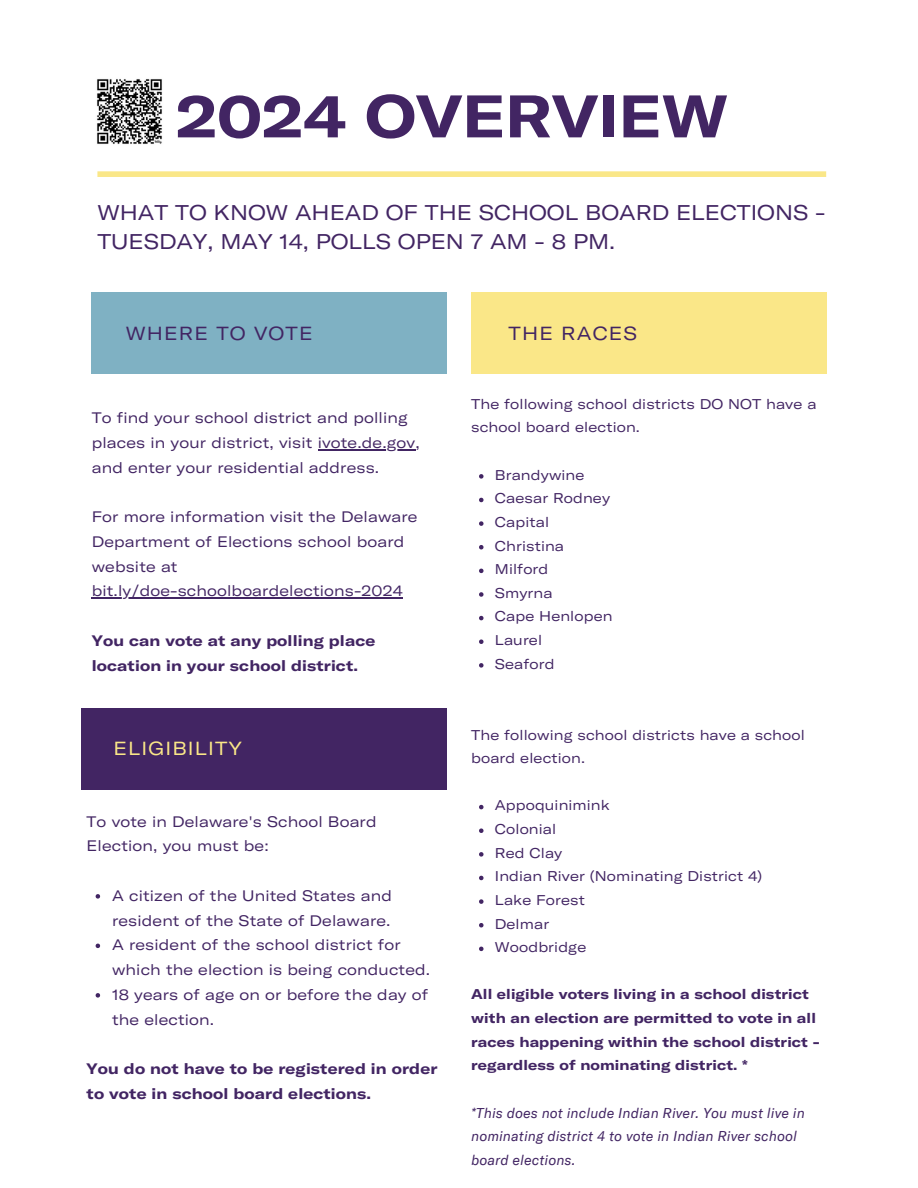
<style>
.page{position:relative;width:918px;height:1188px;background:#fff}
.page>*{position:absolute;margin:0;border:0;box-sizing:border-box;transform-origin:0 0}
.t1{font:700 expanded 59.1px "GT America";color:#422563}
.t2{font:expanded 21px/29.2px "GT America";color:#422563}
.t3{font:expanded 18.75px "GT America";letter-spacing:.06em;color:#422563}
.t4{font:expanded 18.75px "GT America";letter-spacing:.06em;color:#fae788}
.t5{font:expanded 15px/24.8px "GT America";letter-spacing:.01em;color:#422563}
.t6{font:700 expanded 15px/24.8px "GT America";letter-spacing:.01em;color:#422563}
.t7{font:expanded 13.95px/23.7px "GT America";letter-spacing:.01em;color:#422563}
.t8{font:700 expanded 13.95px/23.7px "GT America";letter-spacing:.01em;color:#422563}
.t9{font:italic 13.95px/23.7px "GT America";letter-spacing:.01em;color:#422563}
</style>
<div class="page">
<div style="left:92px;top:293px;width:355px;height:81px;background:#7fb1c3"></div>
<div style="left:97px;top:171px;width:729px;height:6px;background:#fae788"></div>
<div style="left:471px;top:293px;width:355px;height:81px;background:#fae788"></div>
<div style="left:81px;top:709px;width:366px;height:81px;background:#422563"></div>
<img style="left:97px;top:79px;width:65px;height:65px">
<svg style="left:479px;top:474px;width:5px;height:5px"></svg>
<svg style="left:479px;top:498px;width:5px;height:4px"></svg>
<svg style="left:479px;top:521px;width:5px;height:5px"></svg>
<svg style="left:479px;top:545px;width:5px;height:4px"></svg>
<svg style="left:479px;top:569px;width:5px;height:4px"></svg>
<svg style="left:479px;top:592px;width:5px;height:5px"></svg>
<svg style="left:479px;top:616px;width:5px;height:4px"></svg>
<svg style="left:479px;top:639px;width:5px;height:5px"></svg>
<svg style="left:479px;top:663px;width:5px;height:5px"></svg>
<svg style="left:479px;top:805px;width:5px;height:4px"></svg>
<svg style="left:479px;top:828px;width:5px;height:5px"></svg>
<svg style="left:479px;top:852px;width:5px;height:5px"></svg>
<svg style="left:479px;top:876px;width:5px;height:4px"></svg>
<svg style="left:479px;top:899px;width:5px;height:5px"></svg>
<svg style="left:479px;top:923px;width:5px;height:4px"></svg>
<svg style="left:479px;top:947px;width:5px;height:4px"></svg>
<hr style="left:318px;top:449px;width:97px;height:1px;background:#422563">
<hr style="left:92px;top:598px;width:311px;height:1px;background:#422563">
<svg style="left:96px;top:894px;width:4px;height:5px"></svg>
<svg style="left:96px;top:944px;width:4px;height:4px"></svg>
<svg style="left:96px;top:993px;width:4px;height:5px"></svg>
<p class="t1" style="left:176px;top:78px;width:554px">2024 OVERVIEW</p>
<h2 class="t2" style="left:97px;top:197px;width:730px">WHAT TO KNOW AHEAD OF THE SCHOOL BOARD ELECTIONS -<br>TUESDAY, MAY 14, POLLS OPEN 7 AM - 8 PM.</h2>
<h1 class="t3" style="left:126px;top:321px;width:188px">WHERE TO VOTE</h1>
<p class="t5" style="left:92px;top:405px;width:329px">To find your school district and polling places in your district, visit ivote.de.gov,</p>
<p class="t5" style="left:92px;top:454px;width:289px">and enter your residential address.</p>
<p class="t5" style="left:92px;top:504px;width:327px">For more information visit the Delaware<br>Department of Elections school board</p>
<p class="t5" style="left:92px;top:553px;width:87px">website at</p>
<p class="t5" style="left:92px;top:578px;width:312px">bit.ly/doe-schoolboardelections-2024</p>
<p class="t6" style="left:92px;top:628px;width:285px">You can vote at any polling place location in your school district.</p>
<p class="t4" style="left:114px;top:737px;width:130px">ELIGIBILITY</p>
<p class="t5" style="left:87px;top:808px;width:292px">To vote in Delaware's School Board<br>Election, you must be:</p>
<p class="t5" style="left:112px;top:882px;width:281px">A citizen of the United States and resident of the State of Delaware.</p>
<h4 class="t5" style="left:112px;top:932px;width:320px">A resident of the school district for which the election is being conducted.</h4>
<p class="t5" style="left:112px;top:981px;width:318px">18 years of age on or before the day of the election.</p>
<p class="t6" style="left:87px;top:1056px;width:352px">You do not have to be registered in order to vote in school board elections.</p>
<h3 class="t3" style="left:509px;top:321px;width:130px">THE RACES</h3>
<p class="t7" style="left:471px;top:391px;width:347px">The following school districts DO NOT have a school board election.</p>
<p class="t7" style="left:495px;top:462px;width:91px">Brandywine</p>
<p class="t7" style="left:495px;top:486px;width:117px">Caesar Rodney</p>
<p class="t7" style="left:495px;top:510px;width:56px">Capital</p>
<h3 class="t7" style="left:495px;top:533px;width:71px">Christina</h3>
<p class="t7" style="left:495px;top:557px;width:55px">Milford</p>
<p class="t7" style="left:495px;top:580px;width:59px">Smyrna</p>
<p class="t7" style="left:495px;top:604px;width:119px">Cape Henlopen</p>
<p class="t7" style="left:495px;top:628px;width:49px">Laurel</p>
<p class="t7" style="left:495px;top:651px;width:61px">Seaford</p>
<h3 class="t7" style="left:471px;top:722px;width:335px">The following school districts have a school board election.</h3>
<p class="t7" style="left:495px;top:793px;width:116px">Appoquinimink</p>
<p class="t7" style="left:495px;top:817px;width:63px">Colonial</p>
<p class="t7" style="left:495px;top:840px;width:69px">Red Clay</p>
<p class="t7" style="left:495px;top:864px;width:269px">Indian River (Nominating District 4)</p>
<p class="t7" style="left:495px;top:888px;width:92px">Lake Forest</p>
<p class="t7" style="left:495px;top:911px;width:56px">Delmar</p>
<p class="t7" style="left:495px;top:935px;width:93px">Woodbridge</p>
<p class="t8" style="left:471px;top:982px;width:350px">All eligible voters living in a school district with an election are permitted to vote in all races happening within the school district - regardless of nominating district. *</p>
<p class="t9" style="left:471px;top:1100px;width:335px">*This does not include Indian River. You must live in nominating district 4 to vote in Indian River school board elections.</p>
</div>
